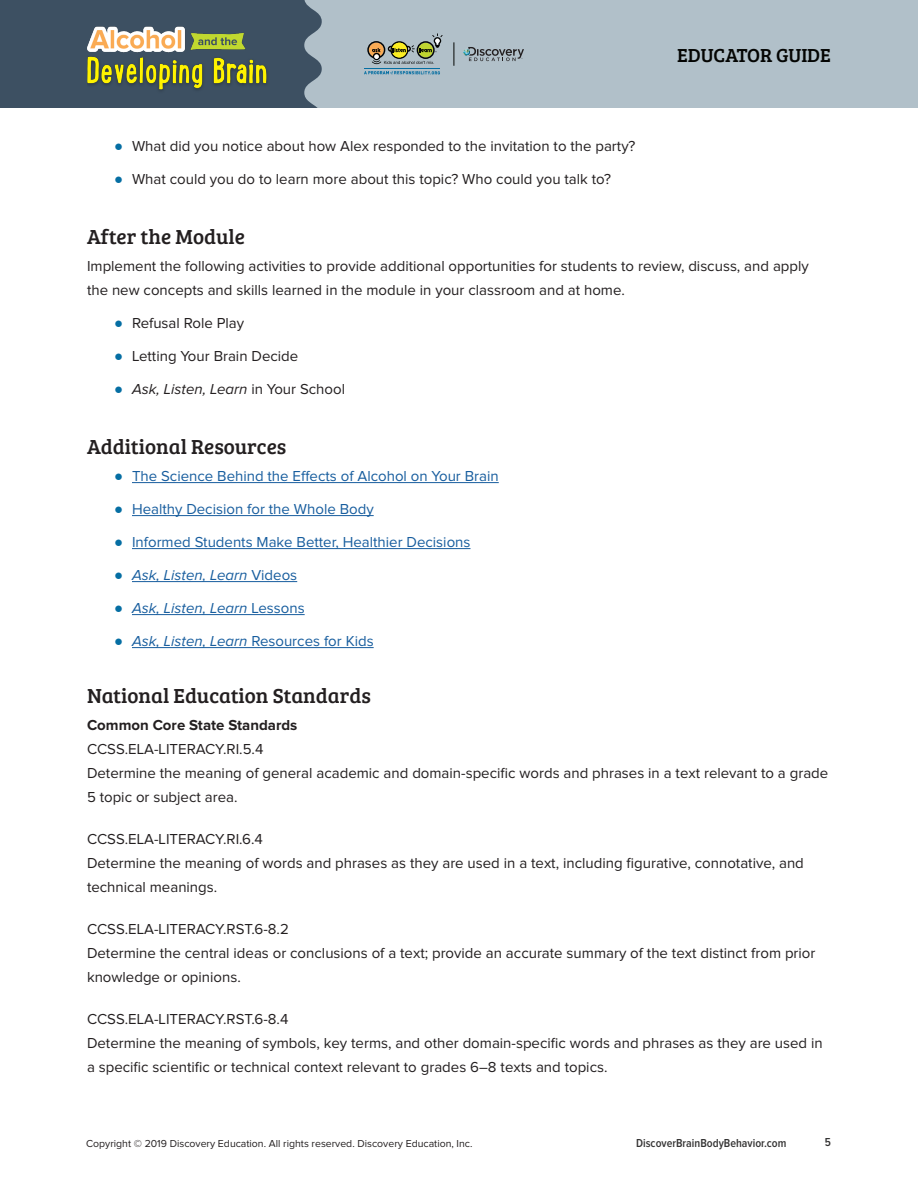
<style>
.page{position:relative;width:918px;height:1188px;background:#fff}
.page>*{position:absolute;margin:0;border:0;box-sizing:border-box;transform-origin:0 0}
.Subhead_1{font:21px "Bree Serif";color:#231f20}
.t1{font:19.5px "Bree Serif";color:#040503}
.Body{font:15px/24px "Proxima Nova";color:#231f20}
.Body_less_space{font:15px/24px "Proxima Nova";color:#231f20}
.t2{font:15px "Proxima Nova";color:#175d9e}
.t3{font:italic 15px "Proxima Nova";color:#175d9e}
.t4{font:italic 15px "Proxima Nova";color:#231f20}
.t5{font:600 12px "Proxima Nova Cond";color:#343333}
.t6{font:10.5px "Proxima Nova";color:#231f20}
.s1{font-family:"Arial";color:#056ea3}
.s2{font-family:"Arial";font-style:normal;color:#056ea3}
.s3{font-style:normal}
.s4{font-weight:700}
</style>
<div class="page">
<div style="left:304px;top:0;width:614px;height:108px;background:#b1c0c9"></div>
<div style="left:0;top:0;width:322px;height:108px;background:#3d5062"></div>
<img style="left:87px;top:27px;width:183px;height:66px">
<svg style="left:463px;top:47px;width:61px;height:14px"></svg>
<svg style="left:454px;top:42px;width:1px;height:24px"></svg>
<svg style="left:367px;top:33px;width:76px;height:32px"></svg>
<svg style="left:364px;top:71px;width:76px;height:4px"></svg>
<hr style="left:364px;top:68px;width:76px;height:1px;background:#046ea2">
<hr style="left:132px;top:482px;width:367px;height:1px;background:#175d9e">
<hr style="left:132px;top:515px;width:242px;height:1px;background:#175d9e">
<hr style="left:132px;top:548px;width:338px;height:1px;background:#175d9e">
<hr style="left:132px;top:581px;width:165px;height:1px;background:#175d9e">
<hr style="left:132px;top:614px;width:173px;height:1px;background:#175d9e">
<hr style="left:132px;top:647px;width:242px;height:1px;background:#175d9e">
<p class="Body" style="left:114px;top:134px;width:523px"><span class="s1">●</span> What did you notice about how Alex responded to the invitation to the party?</p>
<p class="Body" style="left:114px;top:167px;width:499px"><span class="s1">●</span> What could you do to learn more about this topic? Who could you talk to?</p>
<h2 class="t1" style="left:677px;top:41px;width:155px">EDUCATOR GUIDE</h2>
<p class="Subhead_1" style="left:87px;top:221px;width:159px">After the Module</p>
<p class="Body_less_space" style="left:87px;top:254px;width:723px">Implement the following activities to provide additional opportunities for students to review, discuss, and apply the new concepts and skills learned in the module in your classroom and at home.</p>
<p class="Body" style="left:114px;top:311px;width:132px"><span class="s1">●</span> Refusal Role Play</p>
<p class="Body" style="left:114px;top:344px;width:186px"><span class="s1">●</span> Letting Your Brain Decide</p>
<p class="t4" style="left:114px;top:382px;width:233px"><span class="s2">●</span> Ask, Listen, Learn <span class="s3">in Your School</span></p>
<p class="Subhead_1" style="left:87px;top:431px;width:201px">Additional Resources</p>
<p class="t2" style="left:114px;top:469px;width:386px"><span class="s1">●</span> The Science Behind the Effects of Alcohol on Your Brain</p>
<p class="t2" style="left:114px;top:502px;width:261px"><span class="s1">●</span> Healthy Decision for the Whole Body</p>
<p class="t2" style="left:114px;top:535px;width:358px"><span class="s1">●</span> Informed Students Make Better, Healthier Decisions</p>
<p class="t3" style="left:114px;top:568px;width:185px"><span class="s2">●</span> Ask, Listen, Learn <span class="s3">Videos</span></p>
<p class="t3" style="left:114px;top:601px;width:192px"><span class="s2">●</span> Ask, Listen, Learn <span class="s3">Lessons</span></p>
<p class="t3" style="left:114px;top:634px;width:261px"><span class="s2">●</span> Ask, Listen, Learn <span class="s3">Resources for Kids</span></p>
<p class="Subhead_1" style="left:87px;top:680px;width:285px">National Education Standards</p>
<p class="Body" style="left:87px;top:713px;width:743px"><span class="s4">Common Core State Standards<br></span>CCSS.ELA-LITERACY.RI.5.4<br>Determine the meaning of general academic and domain-specific words and phrases in a text relevant to a grade 5 topic or subject area.</p>
<p class="Body" style="left:87px;top:827px;width:718px">CCSS.ELA-LITERACY.RI.6.4<br>Determine the meaning of words and phrases as they are used in a text, including figurative, connotative, and technical meanings.</p>
<p class="Body" style="left:87px;top:917px;width:730px">CCSS.ELA-LITERACY.RST.6-8.2<br>Determine the central ideas or conclusions of a text; provide an accurate summary of the text distinct from prior knowledge or opinions.</p>
<p class="Body" style="left:87px;top:1007px;width:737px">CCSS.ELA-LITERACY.RST.6-8.4<br>Determine the meaning of symbols, key terms, and other domain-specific words and phrases as they are used in a specific scientific or technical context relevant to grades 6–8 texts and topics.</p>
<p class="t6" style="left:86px;top:1139px;width:388px">Copyright © 2019 Discovery Education. All rights reserved. Discovery Education, Inc.</p>
<p class="t5" style="left:636px;top:1138px;width:152px">DiscoverBrainBodyBehavior.com</p>
<p class="t5" style="left:825px;top:1137px;width:8px">5</p>
</div>
